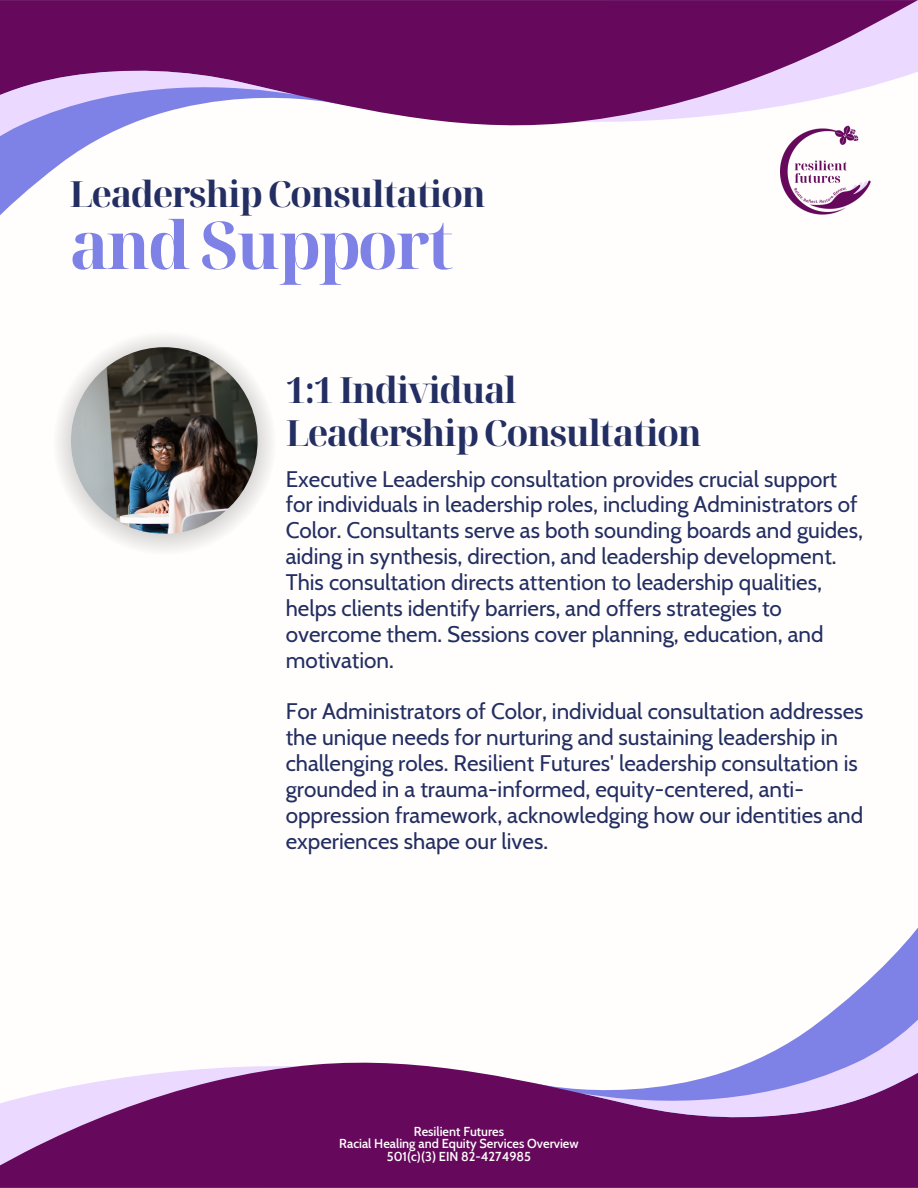
<style>
.page{position:relative;width:918px;height:1188px;background:#fff}
.page>*{position:absolute;margin:0;border:0;box-sizing:border-box;transform-origin:0 0}
.t1{font:700 66px "Noto Serif Display";letter-spacing:-.04em;color:#7e82e6}
.t2{font:700 36px/42.8px "Noto Serif Display";letter-spacing:-.04em;color:#232e62}
.t3{font:22.5px/25.8px "Cabin";color:#232e62}
.t4{font:600 12.6px/12.6px "Cabin";color:#fffefc;text-align:center}
</style>
<div class="page">
<svg style="left:0;top:0;width:918px;height:126px;background:#82367d"></svg>
<svg style="left:0;top:67px;width:297px;height:148px"></svg>
<svg style="left:877px;top:928px;width:41px;height:44px"></svg>
<svg style="left:0;top:1062px;width:918px;height:126px;background:#7d2d77"></svg>
<svg style="left:580px;top:972px;width:338px;height:149px"></svg>
<img style="left:780px;top:124px;width:92px;height:91px">
<svg style="left:57px;top:335px;width:216px;height:217px;fill:#f9f8f6"></svg>
<img style="left:71px;top:347px;width:187px;height:187px;border-radius:50%">
<h2 class="t2" style="left:70px;top:171px;width:418px">Leadership Consultation</h2>
<h1 class="t1" style="left:70px;top:199px;width:386px">and Support</h1>
<h2 class="t2" style="left:286px;top:368px;width:418px">1:1 Individual<br>Leadership Consultation</h2>
<p class="t3" style="left:286px;top:466px;width:579px">Executive Leadership consultation provides crucial support for individuals in leadership roles, including Administrators of Color. Consultants serve as both sounding boards and guides, aiding in synthesis, direction, and leadership development.<br>This consultation directs attention to leadership qualities, helps clients identify barriers, and offers strategies to overcome them. Sessions cover planning, education, and motivation.</p>
<p class="t3" style="left:286px;top:698px;width:579px">For Administrators of Color, individual consultation addresses the unique needs for nurturing and sustaining leadership in challenging roles. Resilient Futures' leadership consultation is grounded in a trauma-informed, equity-centered, anti&shy;oppression framework, acknowledging how our identities and experiences shape our lives.</p>
<p class="t4" style="left:339px;top:1125px;width:241px">Resilient Futures<br>Racial Healing and Equity Services Overview<br>501(c)(3) EIN 82-4274985</p>
</div>
